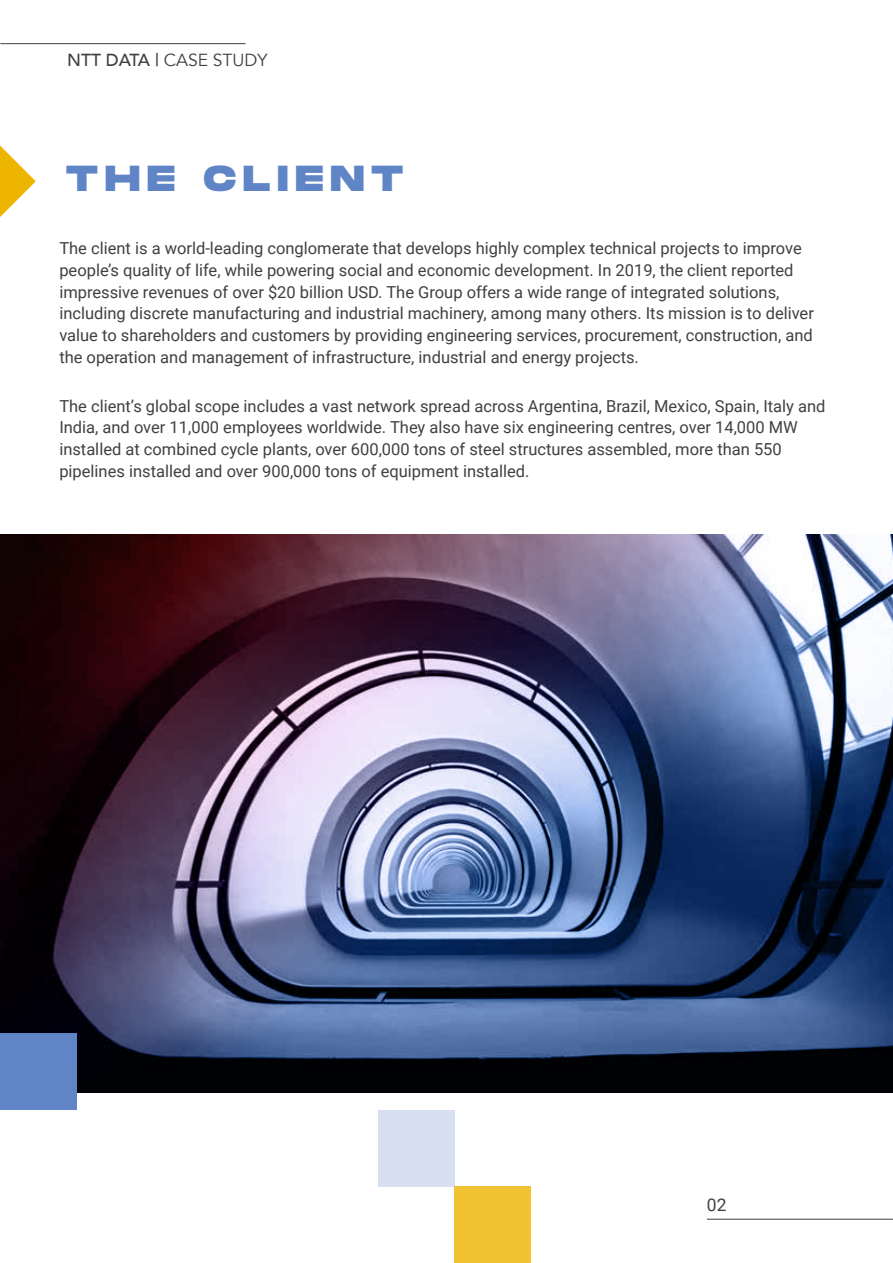
<style>
.page{position:relative;width:893px;height:1263px;background:#fff}
.page>*{position:absolute;margin:0;border:0;box-sizing:border-box;transform-origin:0 0}
.t1{font:800 36px "Monument Extended";letter-spacing:.2em;color:#6085c6}
.t2{font:17.4px "Avenir";color:#404040}
.t3{font:17.4px "Roboto";color:#404040}
.t4{font:16.5px/21.8px "Roboto";color:#404040}
.s1{font-weight:500}
</style>
<div class="page">
<hr style="left:707px;top:1219px;width:186px;height:1px;background:#404040">
<hr style="left:0;top:43px;width:246px;height:1px;background:#404040">
<div style="left:454px;top:1186px;width:77px;height:77px;background:#f1c333"></div>
<div style="left:378px;top:1110px;width:76px;height:76px;background:#d7e0f0"></div>
<img style="left:0;top:534px;width:893px;height:558px">
<svg style="left:0;top:145px;width:36px;height:72px"></svg>
<div style="left:0;top:1033px;width:77px;height:77px;background:#6085c6"></div>
<p class="t2" style="left:67px;top:50px;width:202px"><span class="s1">NTT DATA |</span> CASE STUDY</p>
<h1 class="t1" style="left:66px;top:152px;width:338px">THE CLIENT</h1>
<p class="t4" style="left:59px;top:237px;width:756px">The client is a world-leading conglomerate that develops highly complex technical projects to improve people’s quality of life, while powering social and economic development. In 2019, the client reported impressive revenues of over $20 billion USD. The Group offers a wide range of integrated solutions, including discrete manufacturing and industrial machinery, among many others. Its mission is to deliver value to shareholders and customers by providing engineering services, procurement, construction, and the operation and management of infrastructure, industrial and energy projects.</p>
<p class="t4" style="left:59px;top:394px;width:768px">The client’s global scope includes a vast network spread across Argentina, Brazil, Mexico, Spain, Italy and India, and over 11,000 employees worldwide. They also have six engineering centres, over 14,000 MW installed at combined cycle plants, over 600,000 tons of steel structures assembled, more than 550 pipelines installed and over 900,000 tons of equipment installed.</p>
<p class="t3" style="left:707px;top:1193px;width:21px">02</p>
</div>
